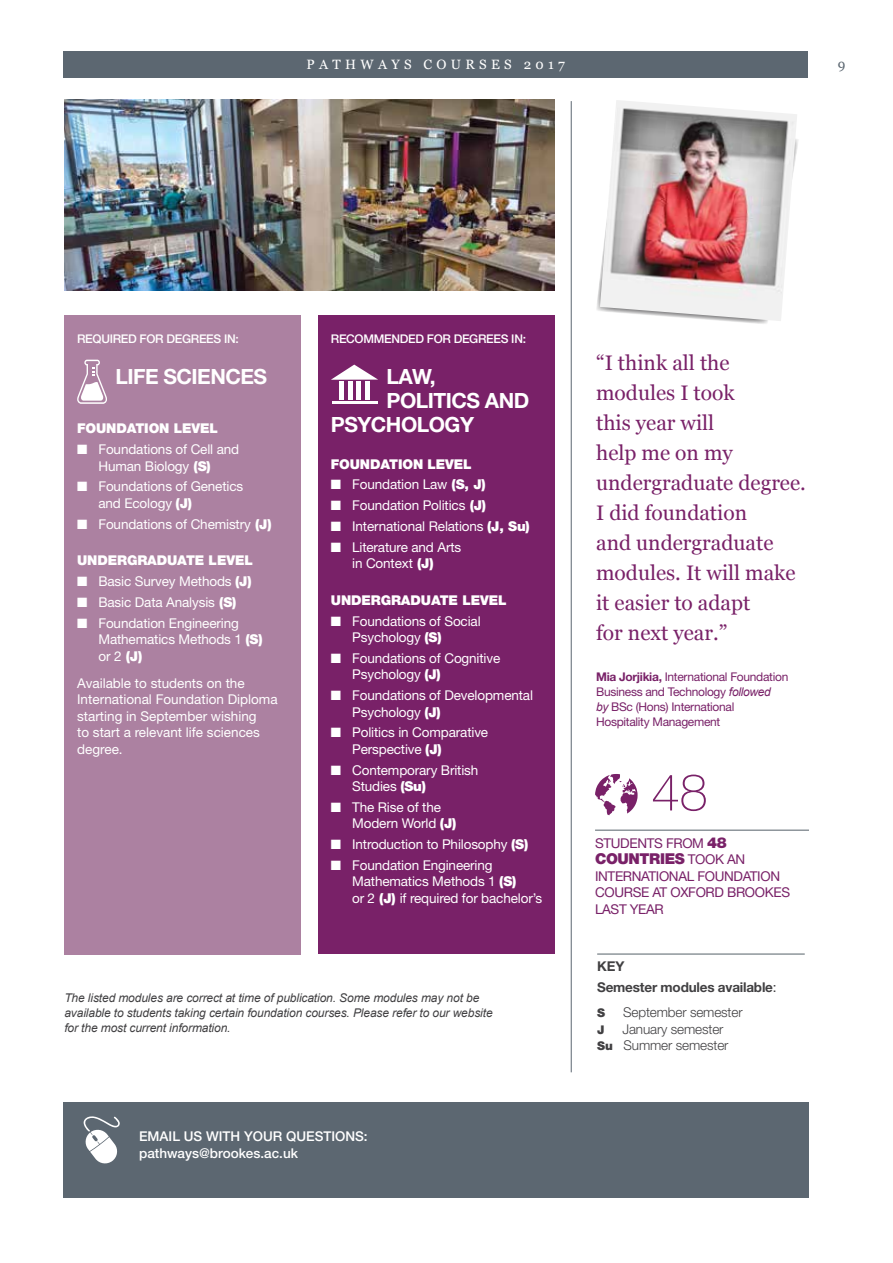
<style>
.page{position:relative;width:893px;height:1263px;background:#fff}
.page>*{position:absolute;margin:0;border:0;box-sizing:border-box;transform-origin:0 0}
.t1{font:100 51.15px "Helvetica Neue LT Std";color:#792168}
.t2{font:21px/30px "Georgia";color:#792168}
.t3{font:700 21px "Helvetica Neue LT Std";letter-spacing:-.025em;color:#fff}
.t4{font:900 15px "Helvetica Neue LT Std";letter-spacing:-.025em;color:#792168}
.t5{font:13.5px/16.5px "Helvetica Neue LT Std";letter-spacing:-.01em;color:#fff}
.t6{font:900 13.5px "Helvetica Neue LT Std";letter-spacing:-.01em;color:#fff}
.t7{font:13.5px/16.5px "Helvetica Neue LT Std";letter-spacing:-.025em;color:#792168}
.t8{font:300 13.5px/16.5px "Helvetica Neue LT Std";letter-spacing:-.01em;color:#414042}
.t9{font:500 13.5px/16.5px "Helvetica Neue LT Std";color:#fff}
.t10{font:700 13.5px/20.7px "Helvetica Neue LT Std";letter-spacing:-.015em;color:#414042}
.t11{font:13.5px "Georgia";letter-spacing:.32em;color:#fff}
.t12{font:13.5px "Georgia";color:#5c6771}
.t13{font:italic 12px/15px "Arial";letter-spacing:-.01em;color:#414042}
.t14{font:12px/15px "Helvetica Neue LT Std";letter-spacing:-.025em;color:#792168}
.t15{font:500 12px "Helvetica Neue LT Std";letter-spacing:-.025em;color:#fff}
.t16{font:900 12px "Helvetica Neue LT Std";color:#414042}
.s1{font-weight:900}
.s2{font-weight:700}
.s3{font-family:"Arial";font-style:italic}
.s4{font-weight:900;font-size:15px}
.s5{font-weight:400;font-size:13.5px}
.s6{font-weight:400}
.s7{font-weight:900;font-size:12px}
</style>
<div class="page">
<div style="left:64px;top:51px;width:744px;height:27px;background:#5c6771"></div>
<img style="left:64px;top:100px;width:491px;height:191px">
<div style="left:64px;top:315px;width:237px;height:640px;background:#ac81a1"></div>
<svg style="left:77px;top:360px;width:30px;height:44px"></svg>
<div style="left:318px;top:315px;width:237px;height:639px;background:#792168"></div>
<hr style="left:332px;top:401px;width:45px;height:3px;background:#fff">
<svg style="left:331px;top:365px;width:47px;height:15px"></svg>
<div style="left:339px;top:381px;width:5px;height:19px;background:#fff"></div>
<div style="left:348px;top:381px;width:5px;height:19px;background:#fff"></div>
<hr style="left:357px;top:381px;width:4px;height:19px;background:#fff">
<div style="left:365px;top:381px;width:5px;height:19px;background:#fff"></div>
<hr style="left:597px;top:954px;width:208px;height:1px;background:#566169">
<hr style="left:571px;top:101px;width:1px;height:971px;background:#5c6771">
<img style="left:600px;top:100px;width:197px;height:221px">
<div style="left:64px;top:1102px;width:745px;height:96px;background:#5c6771"></div>
<svg style="left:83px;top:1116px;width:37px;height:48px"></svg>
<hr style="left:595px;top:830px;width:214px;height:1px;background:#566169">
<svg style="left:595px;top:774px;width:43px;height:41px"></svg>
<p class="t11" style="left:307px;top:56px;width:260px">PATHWAYS COURSES 2017</p>
<p class="t12" style="left:838px;top:56px;width:9px">9</p>
<p class="t15" style="left:77px;top:332px;width:163px">REQUIRED FOR DEGREES IN:</p>
<h2 class="t3" style="left:116px;top:364px;width:153px">LIFE SCIENCES</h2>
<p class="t6" style="left:77px;top:421px;width:142px">FOUNDATION LEVEL</p>
<p class="t5" style="left:77px;top:441px;width:164px;text-align:center">■ Foundations of Cell and<br>Human Biology <span class="s1">(S)</span></p>
<p class="t5" style="left:98px;top:478px;width:146px;text-indent:-21px">■ Foundations of Genetics and Ecology <span class="s1">(J)</span></p>
<p class="t5" style="left:77px;top:515px;width:196px">■ Foundations of Chemistry <span class="s1">(J)</span></p>
<p class="t6" style="left:77px;top:553px;width:177px">UNDERGRADUATE LEVEL</p>
<p class="t5" style="left:77px;top:573px;width:176px">■ Basic Survey Methods <span class="s1">(J)</span></p>
<p class="t5" style="left:77px;top:594px;width:161px">■ Basic Data Analysis <span class="s1">(S)</span></p>
<p class="t5" style="left:98px;top:614px;width:166px;text-indent:-21px">■ Foundation Engineering<br>Mathematics Methods 1 <span class="s1">(S) </span>or 2 <span class="s1">(J)</span></p>
<p class="t5" style="left:77px;top:675px;width:202px">Available to students on the<br>International Foundation Diploma starting in September wishing<br>to start a relevant life sciences degree.</p>
<p class="t15" style="left:331px;top:332px;width:197px">RECOMMENDED FOR DEGREES IN:</p>
<h2 class="t3" style="left:387px;top:364px;width:50px">LAW,</h2>
<h2 class="t3" style="left:387px;top:388px;width:144px">POLITICS AND</h2>
<h2 class="t3" style="left:331px;top:412px;width:145px">PSYCHOLOGY</h2>
<p class="t6" style="left:331px;top:456px;width:142px">FOUNDATION LEVEL</p>
<p class="t5" style="left:331px;top:476px;width:156px">■ Foundation Law <span class="s1">(S, J)</span></p>
<p class="t5" style="left:331px;top:497px;width:157px">■ Foundation Politics <span class="s1">(J)</span></p>
<p class="t5" style="left:331px;top:518px;width:200px">■ International Relations <span class="s1">(J, Su)</span></p>
<p class="t5" style="left:331px;top:538px;width:132px;text-align:center">■ Literature and Arts in Context <span class="s1">(J)</span></p>
<p class="t6" style="left:331px;top:592px;width:177px">UNDERGRADUATE LEVEL</p>
<p class="t5" style="left:352px;top:612px;width:130px;text-indent:-21px">■ Foundations of Social<br>Psychology <span class="s1">(S)</span></p>
<p class="t5" style="left:352px;top:650px;width:150px;text-indent:-21px">■ Foundations of Cognitive<br>Psychology <span class="s1">(J)</span></p>
<p class="t5" style="left:352px;top:687px;width:182px;text-indent:-21px">■ Foundations of Developmental<br>Psychology <span class="s1">(J)</span></p>
<p class="t5" style="left:352px;top:724px;width:138px;text-indent:-21px">■ Politics in Comparative<br>Perspective <span class="s1">(J)</span></p>
<p class="t5" style="left:352px;top:761px;width:128px;text-indent:-21px">■ Contemporary British<br>Studies <span class="s1">(Su)</span></p>
<p class="t5" style="left:352px;top:799px;width:106px;text-indent:-21px">■ The Rise of the<br>Modern World <span class="s1">(J)</span></p>
<p class="t5" style="left:331px;top:836px;width:199px">■ Introduction to Philosophy <span class="s1">(S)</span></p>
<p class="t5" style="left:352px;top:857px;width:191px;text-indent:-21px">■ Foundation Engineering<br>Mathematics Methods 1 <span class="s1">(S)<br></span>or 2 <span class="s1">(J)</span> if required for bachelor’s</p>
<h2 class="t2" style="left:596px;top:348px;width:211px">“I think all the modules I took<br>this year will<br>help me on my undergraduate degree.<br>I did foundation<br>and undergraduate modules. It will make it easier to adapt<br>for next year.”</h2>
<p class="t14" style="left:596px;top:669px;width:194px"><span class="s2">Mia Jorjikia,</span> International Foundation<br>Business and Technology <span class="s3">followed<br>by</span> BSc (Hons) International<br>Hospitality Management</p>
<h1 class="t1" style="left:651px;top:763px;width:58px">48</h1>
<p class="t7" style="left:595px;top:834px;width:133px">STUDENTS FROM <span class="s4">48</span></p>
<p class="t4" style="left:595px;top:850px;width:152px">COUNTRIES <span class="s5">TOOK AN</span></p>
<p class="t7" style="left:595px;top:867px;width:197px">INTERNATIONAL FOUNDATION<br>COURSE AT OXFORD BROOKES<br>LAST YEAR</p>
<p class="t13" style="left:64px;top:990px;width:430px">The listed modules are correct at time of publication. Some modules may not be available to students taking certain foundation courses. Please refer to our website for the most current information.</p>
<p class="t9" style="left:139px;top:1128px;width:230px">EMAIL US WITH YOUR QUESTIONS: pathways@brookes.ac.uk</p>
<p class="t10" style="left:597px;top:956px;width:181px">KEY<br>Semester modules available<span class="s6">:</span></p>
<p class="t16" style="left:597px;top:1006px;width:10px">S</p>
<p class="t8" style="left:623px;top:1004px;width:121px">September semester</p>
<p class="t16" style="left:597px;top:1022px;width:9px">J</p>
<p class="t8" style="left:597px;top:1020px;width:133px;text-indent:25px">January semester<br><span class="s7">Su</span> Summer semester</p>
</div>
